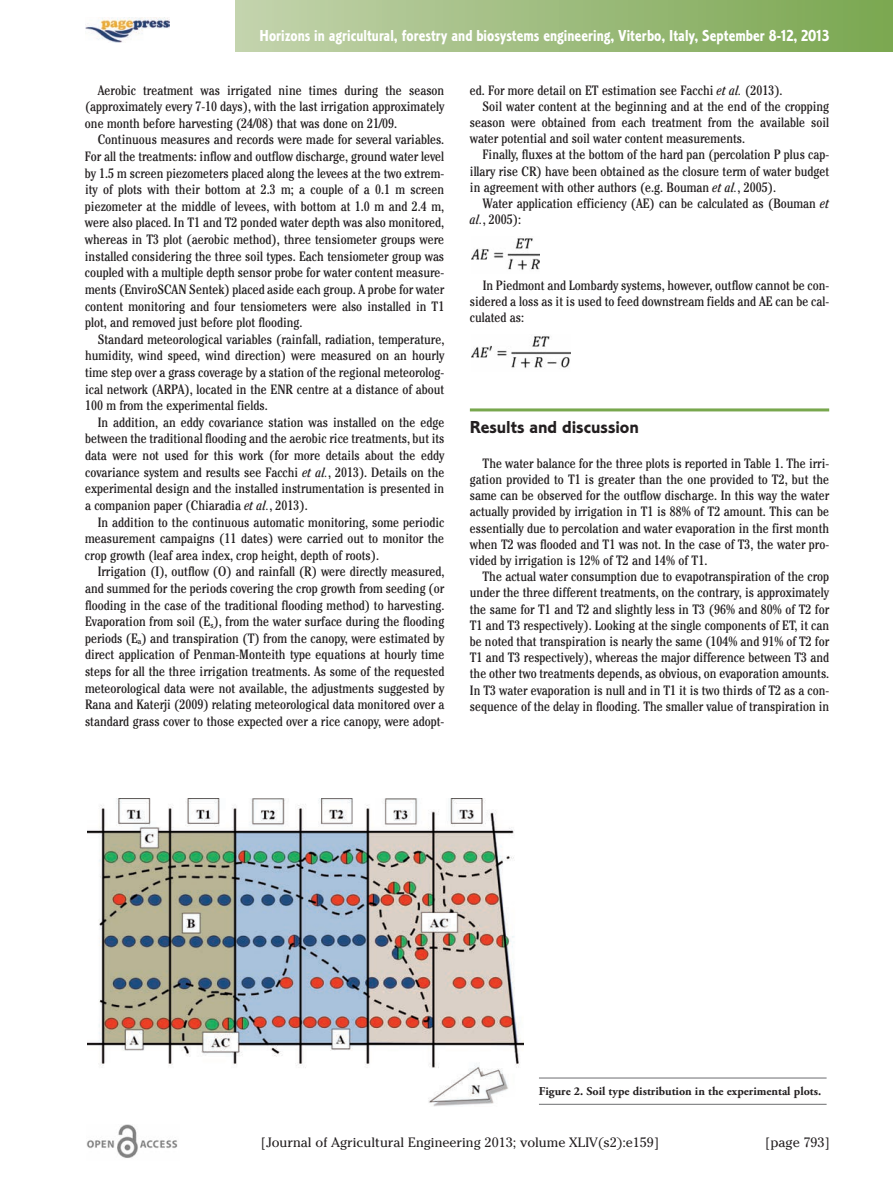
<style>
.page{position:relative;width:893px;height:1191px;background:#fff}
.page>*{position:absolute;margin:0;border:0;box-sizing:border-box;transform-origin:0 0}
.t1{font:18px "Corinthian Bold Plain";color:#231f20}
.t2{font:16.5px "Corinthian Bold Condensed Plain";color:#fff}
.t3{font:condensed 13.5px/16.6px "Cheltenham";color:#231f20;text-align:justify}
.t4{font:13.5px "Cheltenham";color:#231f20}
.t5{font:700 12px "Adobe Garamond Pro";color:#231f20}
.s1{font-style:italic}
</style>
<div class="page">
<hr style="left:470px;top:408px;width:359px;height:3px;background:#78a74d">
<img style="left:471px;top:238px;width:69px;height:32px">
<img style="left:471px;top:336px;width:99px;height:33px">
<img style="left:86px;top:1124px;width:92px;height:34px">
<img style="left:85px;top:17px;width:84px;height:26px">
<div style="left:235px;top:0;width:658px;height:51px;background:linear-gradient(to right,#c3d3ac,#7aa650)"></div>
<img style="left:88px;top:798px;width:435px;height:309px">
<hr style="left:539px;top:1077px;width:288px;height:1px;background:#6c6d70">
<hr style="left:539px;top:1104px;width:288px;height:1px;background:#6c6d70">
<p class="t2" style="left:260px;top:30px;width:571px">Horizons in agricultural, forestry and biosystems engineering, Viterbo, Italy, September 8-12, 2013</p>
<p class="t3" style="left:85px;top:83px;width:361px;text-indent:13px">Aerobic treatment was irrigated nine times during the season (approximately every 7-10 days), with the last irrigation approximately one month before harvesting (24/08) that was done on 21/09.</p>
<p class="t3" style="left:85px;top:133px;width:361px;text-indent:13px">Continuous measures and records were made for several variables.<br>For all the treatments: inflow and outflow discharge, ground water level by 1.5 m screen piezometers placed along the levees at the two extrem&shy;ity of plots with their bottom at 2.3 m; a couple of a 0.1 m screen piezometer at the middle of levees, with bottom at 1.0 m and 2.4 m, were also placed. In T1 and T2 ponded water depth was also monitored, whereas in T3 plot (aerobic method), three tensiometer groups were installed considering the three soil types. Each tensiometer group was coupled with a multiple depth sensor probe for water content measure&shy;ments (EnviroSCAN Sentek) placed aside each group. A probe for water content monitoring and four tensiometers were also installed in T1 plot, and removed just before plot flooding.</p>
<p class="t3" style="left:85px;top:332px;width:361px;text-indent:13px">Standard meteorological variables (rainfall, radiation, temperature, humidity, wind speed, wind direction) were measured on an hourly time step over a grass coverage by a station of the regional meteorolog&shy;ical network (ARPA), located in the ENR centre at a distance of about 100 m from the experimental fields.</p>
<p class="t3" style="left:85px;top:415px;width:361px;text-indent:13px">In addition, an eddy covariance station was installed on the edge between the traditional flooding and the aerobic rice treatments, but its data were not used for this work (for more details about the eddy covariance system and results see Facchi <span class="s1">et al.</span>, 2013). Details on the experimental design and the installed instrumentation is presented in a companion paper (Chiaradia <span class="s1">et al.</span>, 2013).</p>
<p class="t3" style="left:85px;top:515px;width:361px;text-indent:13px">In addition to the continuous automatic monitoring, some periodic measurement campaigns (11 dates) were carried out to monitor the crop growth (leaf area index, crop height, depth of roots).</p>
<p class="t3" style="left:85px;top:564px;width:361px;text-indent:13px">Irrigation (I), outflow (O) and rainfall (R) were directly measured, and summed for the periods covering the crop growth from seeding (or flooding in the case of the traditional flooding method) to harvesting.<br>Evaporation from soil (E<sub>s</sub>), from the water surface during the flooding periods (E<sub>a</sub>) and transpiration (T) from the canopy, were estimated by direct application of Penman-Monteith type equations at hourly time steps for all the three irrigation treatments. As some of the requested meteorological data were not available, the adjustments suggested by Rana and Katerji (2009) relating meteorological data monitored over a standard grass cover to those expected over a rice canopy, were adopt-</p>
<p class="t3" style="left:470px;top:83px;width:314px">ed. For more detail on ET estimation see Facchi <span class="s1">et al.</span> (2013).</p>
<p class="t3" style="left:483px;top:99px;width:348px">Soil water content at the beginning and at the end of the cropping</p>
<p class="t3" style="left:470px;top:115px;width:361px">season were obtained from each treatment from the available soil</p>
<p class="t3" style="left:470px;top:131px;width:277px">water potential and soil water content measurements.</p>
<p class="t3" style="left:483px;top:148px;width:348px">Finally, fluxes at the bottom of the hard pan (percolation P plus cap-</p>
<p class="t3" style="left:470px;top:164px;width:361px">illary rise CR) have been obtained as the closure term of water budget</p>
<p class="t3" style="left:470px;top:180px;width:308px">in agreement with other authors (e.g. Bouman <span class="s1">et al.</span>, 2005).</p>
<p class="t3" style="left:483px;top:196px;width:348px">Water application efficiency (AE) can be calculated as (Bouman <span class="s1">et</span></p>
<p class="t3" style="left:470px;top:212px;width:53px"><span class="s1">al.</span>, 2005):</p>
<p class="t3" style="left:470px;top:278px;width:361px;line-height:16.2px;text-indent:13px">In Piedmont and Lombardy systems, however, outflow cannot be con&shy;sidered a loss as it is used to feed downstream fields and AE can be cal&shy;culated as:</p>
<h1 class="t1" style="left:470px;top:421px;width:171px">Results and discussion</h1>
<p class="t3" style="left:470px;top:456px;width:361px;line-height:16.2px;text-indent:13px">The water balance for the three plots is reported in Table 1. The irri&shy;gation provided to T1 is greater than the one provided to T2, but the same can be observed for the outflow discharge. In this way the water actually provided by irrigation in T1 is 88% of T2 amount. This can be essentially due to percolation and water evaporation in the first month when T2 was flooded and T1 was not. In the case of T3, the water pro&shy;vided by irrigation is 12% of T2 and 14% of T1.</p>
<p class="t3" style="left:470px;top:569px;width:361px;line-height:16.2px;text-indent:13px">The actual water consumption due to evapotranspiration of the crop under the three different treatments, on the contrary, is approximately the same for T1 and T2 and slightly less in T3 (96% and 80% of T2 for T1 and T3 respectively). Looking at the single components of ET, it can be noted that transpiration is nearly the same (104% and 91% of T2 for T1 and T3 respectively), whereas the major difference between T3 and the other two treatments depends, as obvious, on evaporation amounts.<br>In T3 water evaporation is null and in T1 it is two thirds of T2 as a con&shy;sequence of the delay in flooding. The smaller value of transpiration in</p>
<p class="t5" style="left:539px;top:1086px;width:284px">Figure 2. Soil type distribution in the experimental plots.</p>
<p class="t4" style="left:261px;top:1134px;width:400px">[Journal of Agricultural Engineering 2013; volume XLIV(s2):e159]</p>
<p class="t4" style="left:765px;top:1134px;width:66px">[page 793]</p>
</div>
